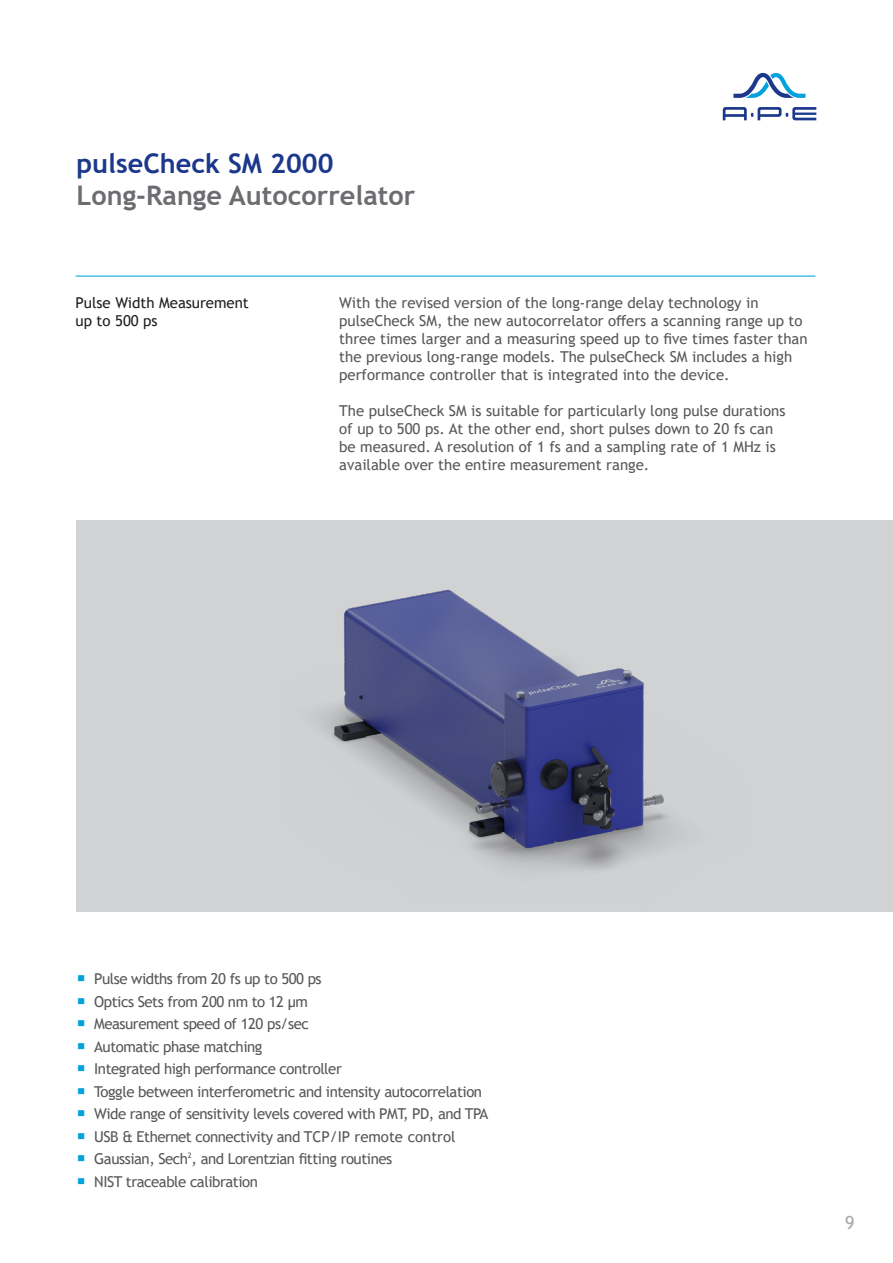
<style>
.page{position:relative;width:893px;height:1263px;background:#fff}
.page>*{position:absolute;margin:0;border:0;box-sizing:border-box;transform-origin:0 0}
.Seitenüberschrift_fe{font:700 27px "Trebuchet MS";color:#6c6d70}
.Seitenüberschrift_fe-2{font:700 27px "Trebuchet MS";color:#1b388c}
.t1{font:18px "Trebuchet MS";color:#a8a9ad}
.Haupttext{font:15px/18px "Trebuchet MS";color:#57585a}
.Haupttext-2{font:15px "Trebuchet MS";letter-spacing:-.03em;color:#57585a}
.Textüberschrift{font:15px/18px "Trebuchet MS";color:#231f20}
.Keypoints{font:15px "Trebuchet MS";letter-spacing:-.03em;color:#57585a}
.s1{font-size:27px;color:#00a1dd}
</style>
<div class="page">
<svg style="left:723px;top:107px;width:93px;height:13px"></svg>
<svg style="left:733px;top:73px;width:72px;height:25px"></svg>
<hr style="left:76px;top:276px;width:739px;height:1px;background:#00a1dd">
<div style="left:77px;top:520px;width:816px;height:391px;background:#d1d2d4"></div>
<img style="left:320px;top:589px;width:357px;height:281px">
<p class="Seitenüberschrift_fe-2" style="left:77px;top:147px;width:258px">pulseCheck SM 2000</p>
<p class="Seitenüberschrift_fe" style="left:77px;top:179px;width:340px">Long-Range Autocorrelator</p>
<p class="Textüberschrift" style="left:76px;top:294px;width:175px">Pulse Width Measurement up to 500 ps</p>
<p class="Haupttext" style="left:339px;top:294px;width:470px">With the revised version of the long-range delay technology in pulseCheck SM, the new autocorrelator offers a scanning range up to three times larger and a measuring speed up to five times faster than the previous long-range models. The pulseCheck SM includes a high performance controller that is integrated into the device.</p>
<p class="Haupttext" style="left:339px;top:402px;width:448px">The pulseCheck SM is suitable for particularly long pulse durations of up to 500 ps. At the other end, short pulses down to 20 fs can be measured. A resolution of 1 fs and a sampling rate of 1 MHz is available over the entire measurement range.</p>
<p class="Haupttext-2" style="left:77px;top:969px;width:247px"><span class="s1">▪</span> Pulse widths from 20 fs up to 500 ps</p>
<p class="Haupttext-2" style="left:77px;top:992px;width:233px"><span class="s1">▪</span> Optics Sets from 200 nm to 12 µm</p>
<p class="Haupttext-2" style="left:77px;top:1014px;width:234px"><span class="s1">▪</span> Measurement speed of 120 ps/sec</p>
<p class="Haupttext-2" style="left:77px;top:1037px;width:187px"><span class="s1">▪</span> Automatic phase matching</p>
<p class="Haupttext-2" style="left:77px;top:1059px;width:267px"><span class="s1">▪</span> Integrated high performance controller</p>
<p class="Haupttext-2" style="left:77px;top:1082px;width:407px"><span class="s1">▪</span> Toggle between interferometric and intensity autocorrelation</p>
<p class="Haupttext-2" style="left:77px;top:1104px;width:413px"><span class="s1">▪</span> Wide range of sensitivity levels covered with PMT, PD, and TPA</p>
<p class="Haupttext-2" style="left:77px;top:1127px;width:381px"><span class="s1">▪</span> USB &amp; Ethernet connectivity and TCP/IP remote control</p>
<p class="Haupttext-2" style="left:77px;top:1149px;width:317px"><span class="s1">▪</span> Gaussian, Sech<sup>2</sup>, and Lorentzian fitting routines</p>
<p class="Keypoints" style="left:77px;top:1172px;width:183px"><span class="s1">▪</span> NIST traceable calibration</p>
<p class="t1" style="left:845px;top:1211px;width:11px">9</p>
</div>
